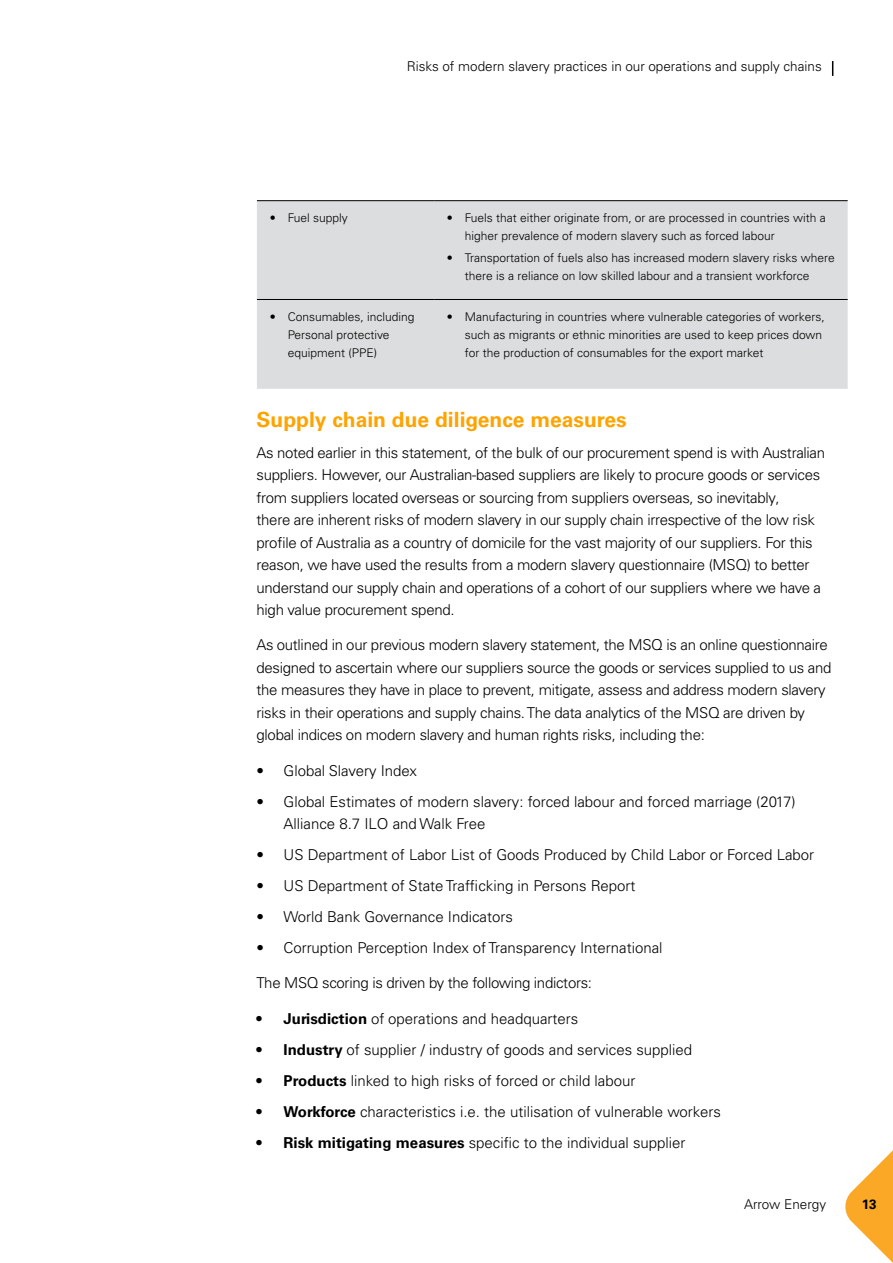
<style>
.page{position:relative;width:893px;height:1263px;background:#fff}
.page>*{position:absolute;margin:0;border:0;box-sizing:border-box;transform-origin:0 0}
.t1{font:700 21px "Univers LT Pro 65";color:#ffa300}
.t2{font:300 15px/22.5px "Univers LT Pro 45";letter-spacing:-.02em;color:#000}
.t3{font:300 15px/22.5px "Univers LT Pro 45";color:#000}
.t4{font:300 13.5px "Univers LT Pro 45";color:#000}
.t5{font:700 13.5px "Univers LT Pro 65";color:#000}
.t6{font:300 12px/18px "Univers LT Pro 45";color:#000}
.s1{font-family:"Univers LT Pro 65";font-weight:700}
</style>
<div class="page">
<svg style="left:845px;top:1150px;width:48px;height:113px"></svg>
<svg style="left:832px;top:61px;width:1px;height:15px"></svg>
<div style="left:257px;top:201px;width:591px;height:188px;background:#dcddde"></div>
<hr style="left:257px;top:200px;width:177px;height:1px;background:#000">
<hr style="left:434px;top:200px;width:414px;height:1px;background:#000">
<hr style="left:257px;top:299px;width:177px;height:1px;background:#000">
<hr style="left:434px;top:299px;width:414px;height:1px;background:#000">
<p class="t4" style="left:407px;top:58px;width:417px">Risks of modern slavery practices in our operations and supply chains</p>
<p class="t6" style="left:270px;top:209px;width:80px">• Fuel supply</p>
<p class="t6" style="left:465px;top:209px;width:362px;text-indent:-18px">• Fuels that either originate from, or are processed in countries with a higher prevalence of modern slavery such as forced labour</p>
<p class="t6" style="left:465px;top:249px;width:371px;text-indent:-18px">• Transportation of fuels also has increased modern slavery risks where there is a reliance on low skilled labour and a transient workforce</p>
<p class="t6" style="left:288px;top:308px;width:128px;text-indent:-18px">• Consumables, including<br>Personal protective equipment (PPE)</p>
<p class="t6" style="left:465px;top:308px;width:361px;text-indent:-18px">• Manufacturing in countries where vulnerable categories of workers, such as migrants or ethnic minorities are used to keep prices down for the production of consumables for the export market</p>
<h1 class="t1" style="left:257px;top:407px;width:372px">Supply chain due diligence measures</h1>
<p class="t2" style="left:257px;top:441px;width:570px">As noted earlier in this statement, of the bulk of our procurement spend is with Australian suppliers. However, our Australian-based suppliers are likely to procure goods or services from suppliers located overseas or sourcing from suppliers overseas, so inevitably,<br>there are inherent risks of modern slavery in our supply chain irrespective of the low risk profile of Australia as a country of domicile for the vast majority of our suppliers. For this reason, we have used the results from a modern slavery questionnaire (MSQ) to better understand our supply chain and operations of a cohort of our suppliers where we have a high value procurement spend.</p>
<p class="t2" style="left:257px;top:634px;width:576px">As outlined in our previous modern slavery statement, the MSQ is an online questionnaire designed to ascertain where our suppliers source the goods or services supplied to us and the measures they have in place to prevent, mitigate, assess and address modern slavery risks in their operations and supply chains. The data analytics of the MSQ are driven by global indices on modern slavery and human rights risks, including the:</p>
<p class="t3" style="left:257px;top:759px;width:162px">• Global Slavery Index</p>
<p class="t3" style="left:284px;top:790px;width:514px;text-indent:-27px">• Global Estimates of modern slavery: forced labour and forced marriage (2017)<br>Alliance 8.7 ILO and Walk Free</p>
<p class="t3" style="left:257px;top:843px;width:559px">• US Department of Labor List of Goods Produced by Child Labor or Forced Labor</p>
<p class="t3" style="left:257px;top:874px;width:381px">• US Department of State Trafficking in Persons Report</p>
<p class="t3" style="left:257px;top:905px;width:258px">• World Bank Governance Indicators</p>
<p class="t3" style="left:257px;top:936px;width:408px">• Corruption Perception Index of Transparency International</p>
<p class="t2" style="left:257px;top:972px;width:337px">The MSQ scoring is driven by the following indictors:</p>
<p class="t3" style="left:257px;top:1007px;width:323px"><span class="s1">• Jurisdiction</span> of operations and headquarters</p>
<p class="t3" style="left:257px;top:1038px;width:437px"><span class="s1">• Industry</span> of supplier / industry of goods and services supplied</p>
<p class="t3" style="left:257px;top:1069px;width:380px"><span class="s1">• Products</span> linked to high risks of forced or child labour</p>
<p class="t3" style="left:257px;top:1100px;width:466px"><span class="s1">• Workforce</span> characteristics i.e. the utilisation of vulnerable workers</p>
<p class="t3" style="left:257px;top:1131px;width:430px"><span class="s1">• Risk mitigating measures</span> specific to the individual supplier</p>
<p class="t4" style="left:744px;top:1196px;width:84px">Arrow Energy</p>
<p class="t5" style="left:862px;top:1196px;width:17px">13</p>
</div>
